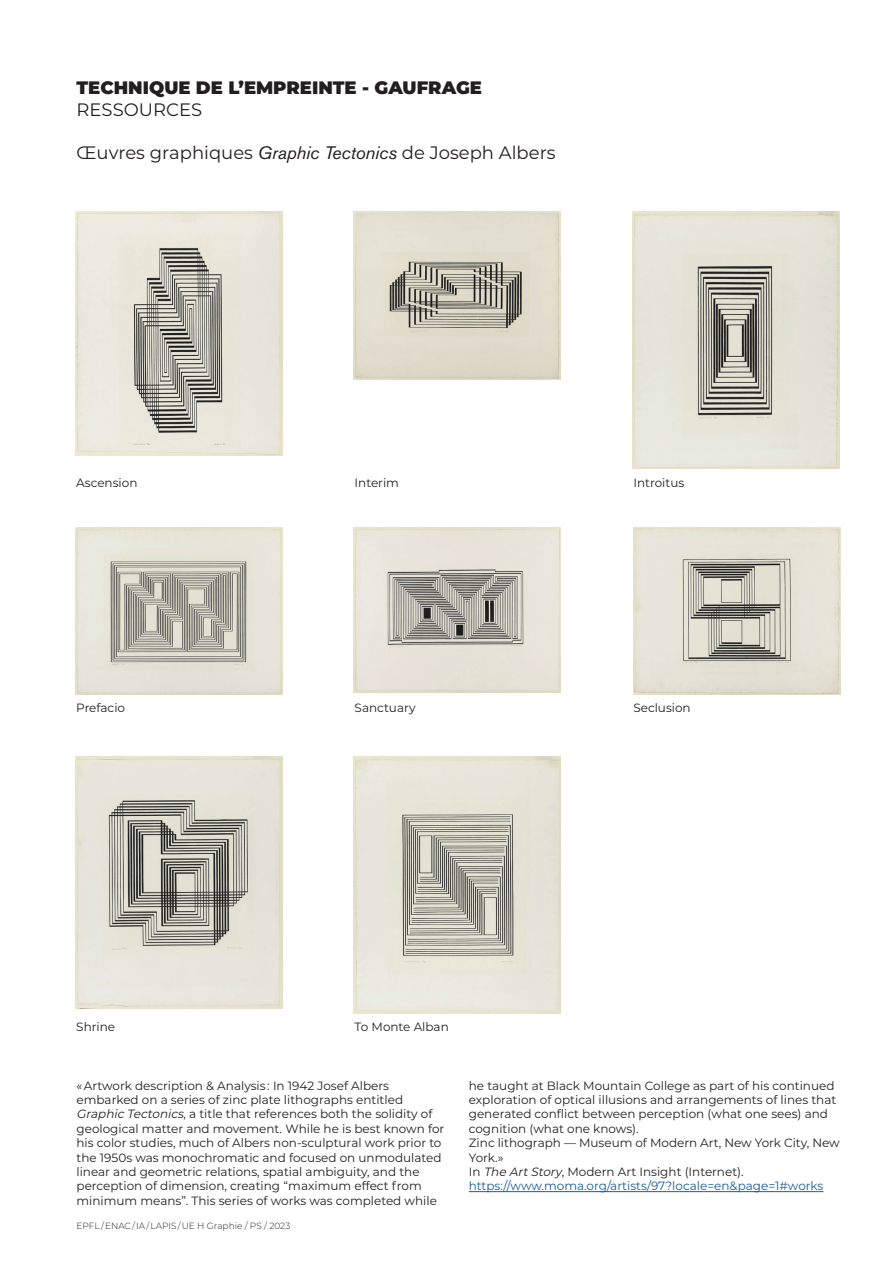
<style>
.page{position:relative;width:893px;height:1263px;background:#fff}
.page>*{position:absolute;margin:0;border:0;box-sizing:border-box;transform-origin:0 0}
.t1{font:18px "Montserrat";color:#231f20}
.t2{font:900 18px "Montserrat";color:#231f20}
.t3{font:12px/14.4px "Montserrat";color:#231f20}
.t4{font:300 9px "Montserrat";color:#231f20}
.s1{font-family:"Akzidenz Grotesk Pro";font-style:italic}
.s2{font-style:italic}
.s3{color:#175d9e}
</style>
<div class="page">
<hr style="left:469px;top:1191px;width:354px;height:1px;background:#175d9e">
<img style="left:634px;top:528px;width:207px;height:167px">
<img style="left:75px;top:212px;width:207px;height:244px">
<img style="left:75px;top:528px;width:207px;height:166px">
<img style="left:75px;top:756px;width:207px;height:252px">
<img style="left:353px;top:528px;width:207px;height:164px">
<img style="left:353px;top:756px;width:207px;height:257px">
<img style="left:353px;top:212px;width:207px;height:168px">
<img style="left:633px;top:212px;width:207px;height:257px">
<h1 class="t2" style="left:77px;top:74px;width:407px">TECHNIQUE DE L’EMPREINTE - GAUFRAGE</h1>
<h1 class="t1" style="left:77px;top:97px;width:127px">RESSOURCES</h1>
<h1 class="t1" style="left:77px;top:140px;width:481px">Œuvres graphiques <span class="s1">Graphic Tectonics</span> de Joseph Albers</h1>
<p class="t3" style="left:76px;top:475px;width:63px">Ascension</p>
<p class="t3" style="left:355px;top:475px;width:46px">Interim</p>
<p class="t3" style="left:633px;top:475px;width:52px">Introitus</p>
<p class="t3" style="left:76px;top:700px;width:50px">Prefacio</p>
<p class="t3" style="left:355px;top:700px;width:62px">Sanctuary</p>
<p class="t3" style="left:633px;top:700px;width:59px">Seclusion</p>
<p class="t3" style="left:76px;top:1019px;width:40px">Shrine</p>
<p class="t3" style="left:355px;top:1019px;width:96px">To Monte Alban</p>
<p class="t3" style="left:77px;top:1078px;width:369px">« Artwork description &amp; Analysis : In 1942 Josef Albers embarked on a series of zinc plate lithographs entitled <span class="s2">Graphic Tectonics</span>, a title that references both the solidity of geological matter and movement. While he is best known for his color studies, much of Albers non-sculptural work prior to the 1950s was monochromatic and focused on unmodulated linear and geometric relations, spatial ambiguity, and the perception of dimension, creating “maximum effect from minimum means”. This series of works was completed while</p>
<p class="t3" style="left:469px;top:1078px;width:372px">he taught at Black Mountain College as part of his continued exploration of optical illusions and arrangements of lines that generated conflict between perception (what one sees) and cognition (what one knows).<br>Zinc lithograph — Museum of Modern Art, New York City, New York.»<br>In <span class="s2">The ArtStory</span>, Modern Art Insight (Internet). <span class="s3">https://www.moma.org/artists/97?locale=en&amp;page=1#works</span></p>
<p class="t4" style="left:77px;top:1220px;width:215px">EPFL / ENAC / IA / LAPIS / UE H Graphie / PS / 2023</p>
</div>
